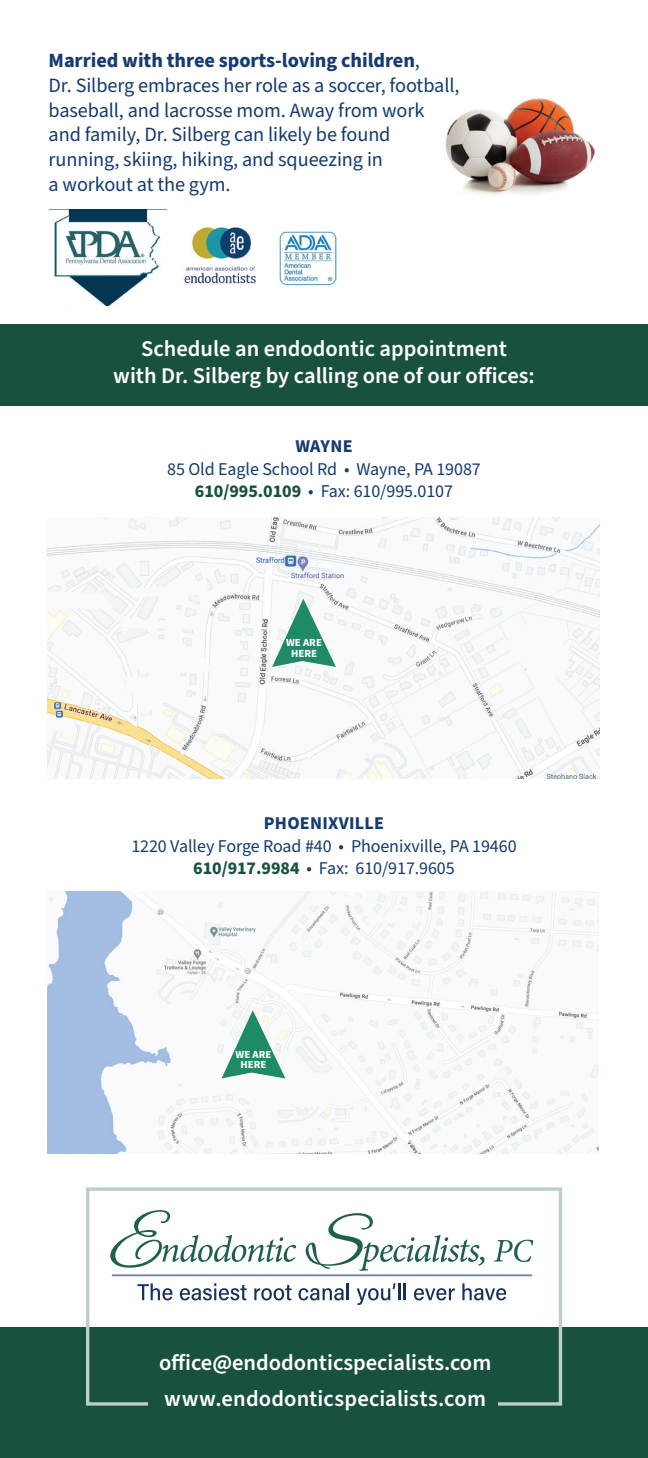
<style>
.page{position:relative;width:648px;height:1458px;background:#fff}
.page>*{position:absolute;margin:0;border:0;box-sizing:border-box;transform-origin:0 0}
.t1{font:600 22.5px/27px "Source Sans Pro";color:#fff;text-align:center}
.t2{font:20.25px/24.8px "Source Sans Pro";letter-spacing:-.005em;color:#153c70}
.t3{font:18px/22.5px "Source Sans Pro";letter-spacing:-.005em;color:#153c70;text-align:center}
.t4{font:700 18px "Source Sans Pro";letter-spacing:.015em;color:#153c70}
.t5{font:700 10.8px/10.6px "Source Sans Pro";color:#fff;text-align:center}
.s1{font-weight:700}
.s2{font-weight:700;color:#18523e}
</style>
<div class="page">
<img style="left:445px;top:98px;width:150px;height:98px">
<img style="left:279px;top:231px;width:58px;height:55px">
<img style="left:184px;top:227px;width:72px;height:57px">
<div style="left:0;top:324px;width:648px;height:82px;background:#18523e"></div>
<img style="left:48px;top:517px;width:551px;height:262px">
<div style="left:0;top:1328px;width:648px;height:130px;background:#18523e"></div>
<img style="left:48px;top:892px;width:550px;height:262px">
<div style="left:86px;top:1187px;width:476px;height:219px;border:3px solid #bccfc3"></div>
<div style="left:148px;top:1385px;width:350px;height:49px;background:#18523e"></div>
<div style="left:344px;top:1123px;width:10px;height:12px;background:#f9fbfc"></div>
<div style="left:341px;top:1134px;width:11px;height:10px;background:#f9fbfc"></div>
<svg style="left:110px;top:1210px;width:186px;height:58px"></svg>
<svg style="left:306px;top:1213px;width:178px;height:58px"></svg>
<svg style="left:494px;top:1240px;width:39px;height:22px"></svg>
<hr style="left:112px;top:1274px;width:420px;height:2px;background:#17325a">
<svg style="left:137px;top:1283px;width:35px;height:17px"></svg>
<svg style="left:180px;top:1283px;width:67px;height:17px"></svg>
<svg style="left:254px;top:1285px;width:38px;height:15px"></svg>
<svg style="left:299px;top:1283px;width:50px;height:17px"></svg>
<svg style="left:357px;top:1283px;width:43px;height:22px"></svg>
<hr style="left:403px;top:1283px;width:3px;height:17px;background:#17325a">
<svg style="left:414px;top:1288px;width:41px;height:12px"></svg>
<svg style="left:462px;top:1283px;width:44px;height:17px"></svg>
<img style="left:54px;top:210px;width:106px;height:96px">
<svg style="left:222px;top:1010px;width:63px;height:68px"></svg>
<svg style="left:272px;top:599px;width:64px;height:68px"></svg>
<p class="t2" style="left:49px;top:49px;width:412px"><span class="s1">Married with three sports-loving children</span>,<br>Dr. Silberg embraces her role as a soccer, football, baseball, and lacrosse mom. Away from work and family, Dr. Silberg can likely be found running, skiing, hiking, and squeezing in<br>a workout at the gym.</p>
<p class="t1" style="left:113px;top:336px;width:423px">Schedule an endodontic appointment<br>with Dr. Silberg by calling one of our offices:</p>
<p class="t4" style="left:295px;top:434px;width:59px">WAYNE</p>
<p class="t3" style="left:167px;top:458px;width:315px">85 Old Eagle School Rd • Wayne, PA 19087<br><span class="s2">610/995.0109</span> • Fax: 610/995.0107</p>
<p class="t5" style="left:286px;top:638px;width:37px">WE ARE<br>HERE</p>
<p class="t4" style="left:264px;top:811px;width:122px">PHOENIXVILLE</p>
<p class="t3" style="left:131px;top:835px;width:387px">1220 Valley Forge Road #40 • Phoenixville, PA 19460<br><span class="s2">610/917.9984</span> • Fax: 610/917.9605</p>
<p class="t5" style="left:236px;top:1049px;width:37px">WE ARE<br>HERE</p>
<p class="t1" style="left:159px;top:1345px;width:334px;line-height:36px;text-align:left">office@endodonticspecialists.com www.endodonticspecialists.com</p>
</div>
